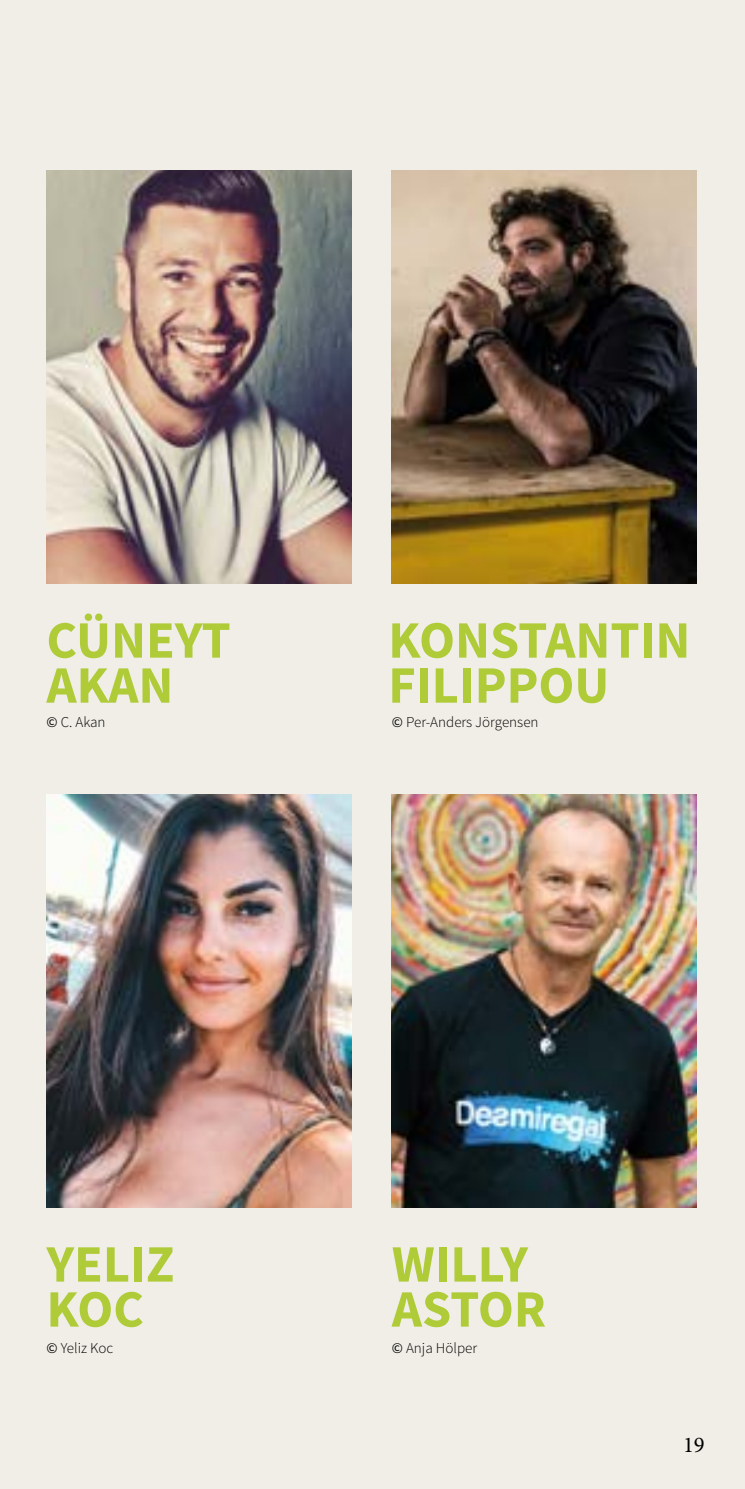
<style>
.page{position:relative;width:745px;height:1489px;background:#fff}
.page>*{position:absolute;margin:0;border:0;box-sizing:border-box;transform-origin:0 0}
.t1{font:700 52.5px/45px "Source Sans Pro";color:#afcb37}
.t2{font:22.5px "Minion Pro";color:#000}
.t3{font:300 15px "Source Sans Pro";color:#000}
.s1{font-weight:400}
</style>
<div class="page">
<div style="left:0;top:0;width:744px;height:1488px;background:#f0eee6"></div>
<img style="left:46px;top:170px;width:305px;height:413px">
<img style="left:391px;top:170px;width:305px;height:413px">
<img style="left:46px;top:794px;width:305px;height:413px">
<img style="left:391px;top:794px;width:305px;height:413px">
<h1 class="t1" style="left:46px;top:619px;width:186px">CÜNEYT<br>AKAN</h1>
<h1 class="t1" style="left:388px;top:619px;width:303px">KONSTANTIN<br>FILIPPOU</h1>
<p class="t3" style="left:46px;top:712px;width:61px"><span class="s1">©</span> C. Akan</p>
<p class="t3" style="left:391px;top:712px;width:148px"><span class="s1">©</span> Per-Anders Jörgensen</p>
<h1 class="t1" style="left:46px;top:1243px;width:129px">YELIZ<br>KOC</h1>
<h1 class="t1" style="left:391px;top:1243px;width:156px">WILLY<br>ASTOR</h1>
<p class="t3" style="left:46px;top:1338px;width:68px"><span class="s1">©</span> Yeliz Koc</p>
<p class="t3" style="left:391px;top:1338px;width:87px"><span class="s1">©</span> Anja Hölper</p>
<h2 class="t2" style="left:682px;top:1429px;width:23px">19</h2>
</div>
